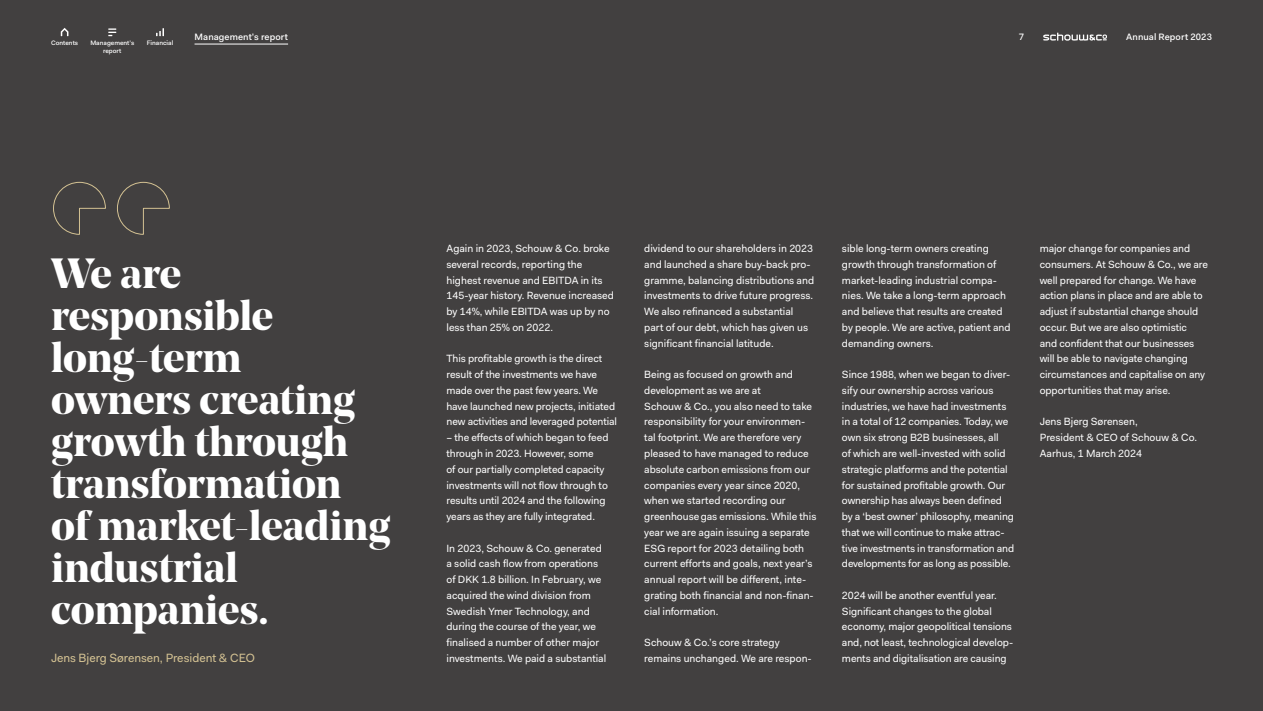
<style>
.page{position:relative;width:1263px;height:711px;background:#fff}
.page>*{position:absolute;margin:0;border:0;box-sizing:border-box;transform-origin:0 0}
.t1{font:700 42px/42px "Noe Display";color:#fff}
.t2{font:12px "Fakt";color:#d4c293}
.t3{font:10.5px/15.8px "Fakt";letter-spacing:-.005em;color:#fff}
.t4{font:500 9.3px "Fakt";letter-spacing:.01em;color:#fff}
.t5{font:500 6.45px "Fakt";color:#fff}
</style>
<div class="page">
<div style="left:0;top:0;width:1263px;height:710px;background:#424040"></div>
<svg style="left:53px;top:182px;width:53px;height:53px"></svg>
<svg style="left:117px;top:182px;width:53px;height:53px"></svg>
<svg style="left:1043px;top:33px;width:64px;height:8px"></svg>
<svg style="left:156px;top:28px;width:8px;height:8px"></svg>
<svg style="left:108px;top:28px;width:8px;height:8px"></svg>
<svg style="left:61px;top:28px;width:7px;height:8px"></svg>
<hr style="left:195px;top:44px;width:93px;height:1px;background:#fff">
<p class="t5" style="left:51px;top:39px;width:29px">Contents</p>
<p class="t5" style="left:90px;top:39px;width:45px">Management’s</p>
<p class="t5" style="left:147px;top:39px;width:28px">Financial</p>
<p class="t5" style="left:103px;top:46px;width:20px">report</p>
<p class="t4" style="left:195px;top:31px;width:95px">Management’s report</p>
<p class="t4" style="left:1019px;top:31px;width:7px">7</p>
<p class="t4" style="left:1126px;top:31px;width:87px">Annual Report 2023</p>
<h1 class="t1" style="left:51px;top:251px;width:341px">We are responsible long-term owners creating growth through transformation<br>of market-leading industrial companies.</h1>
<p class="t2" style="left:51px;top:649px;width:205px">Jens Bjerg Sørensen, President &amp; CEO</p>
<p class="t3" style="left:446px;top:240px;width:169px">Again in 2023, Schouw &amp; Co. broke several records, reporting the highest revenue and EBITDA in its<br>145-year history. Revenue increased by 14%, while EBITDA was up by no less than 25% on 2022.</p>
<p class="t3" style="left:446px;top:350px;width:172px">This profitable growth is the direct result of the investments we have made over the past few years. We have launched new projects, initiated new activities and leveraged potential</p>
<p class="t3" style="left:446px;top:429px;width:164px">– the effects of which began to feed through in 2023. However, some<br>of our partially completed capacity investments will not flow through to results until 2024 and the following years as they are fully integrated.</p>
<p class="t3" style="left:446px;top:539px;width:161px">In 2023, Schouw &amp; Co. generated a solid cash flow from operations of DKK 1.8 billion. In February, we acquired the wind division from<br>Swedish Ymer Technology, and during the course of the year, we finalised a number of other major investments. We paid a substantial</p>
<p class="t3" style="left:644px;top:240px;width:171px">dividend to our shareholders in 2023 and launched a share buy-back pro&shy;gramme, balancing distributions and investments to drive future progress.<br>We also refinanced a substantial part of our debt, which has given us significant financial latitude.</p>
<p class="t3" style="left:644px;top:366px;width:174px">Being as focused on growth and development as we are at<br>Schouw &amp; Co., you also need to take responsibility for your environmen&shy;tal footprint. We are therefore very pleased to have managed to reduce absolute carbon emissions from our companies every year since 2020, when we started recording our greenhousegas emissions. While this year we are again issuing a separate ESG report for 2023 detailing both current efforts and goals, next year’s annual report will be different, inte&shy;grating both financial and non-finan&shy;cial information.</p>
<p class="t3" style="left:644px;top:634px;width:169px">Schouw &amp; Co.’s core strategy remains unchanged. We are respon-</p>
<p class="t3" style="left:842px;top:240px;width:170px">sible long-term owners creating growth through transformation of market-leading industrial compa&shy;nies. We take a long-term approach and believe that results are created by people. We are active, patient and demanding owners.</p>
<p class="t3" style="left:842px;top:366px;width:174px">Since 1988, when we began to diver&shy;sify our ownership across various industries, we have had investments in a total of 12 companies. Today, we own six strong B2B businesses, all<br>of which are well-invested with solid strategic platforms and the potential for sustained profitable growth. Our ownership has always been defined by a ‘best owner’ philosophy, meaning that we will continue to make attrac&shy;tive investments in transformation and developments for as long as possible.</p>
<p class="t3" style="left:842px;top:587px;width:173px">2024 will be another eventful year.<br>Significant changes to the global economy, major geopolitical tensions and, not least, technological develop&shy;ments and digitalisation are causing</p>
<p class="t3" style="left:1040px;top:240px;width:170px">major change for companies and consumers. At Schouw &amp; Co., we are well prepared for change. We have action plans in place and are able to adjust if substantial change should occur. But we are also optimistic<br>and confident that our businesses will be able to navigate changing circumstances and capitalise on any opportunities that may arise.</p>
<p class="t3" style="left:1040px;top:413px;width:159px">Jens Bjerg Sørensen,<br>President &amp; CEO of Schouw &amp; Co.<br>Aarhus, 1 March 2024</p>
</div>
